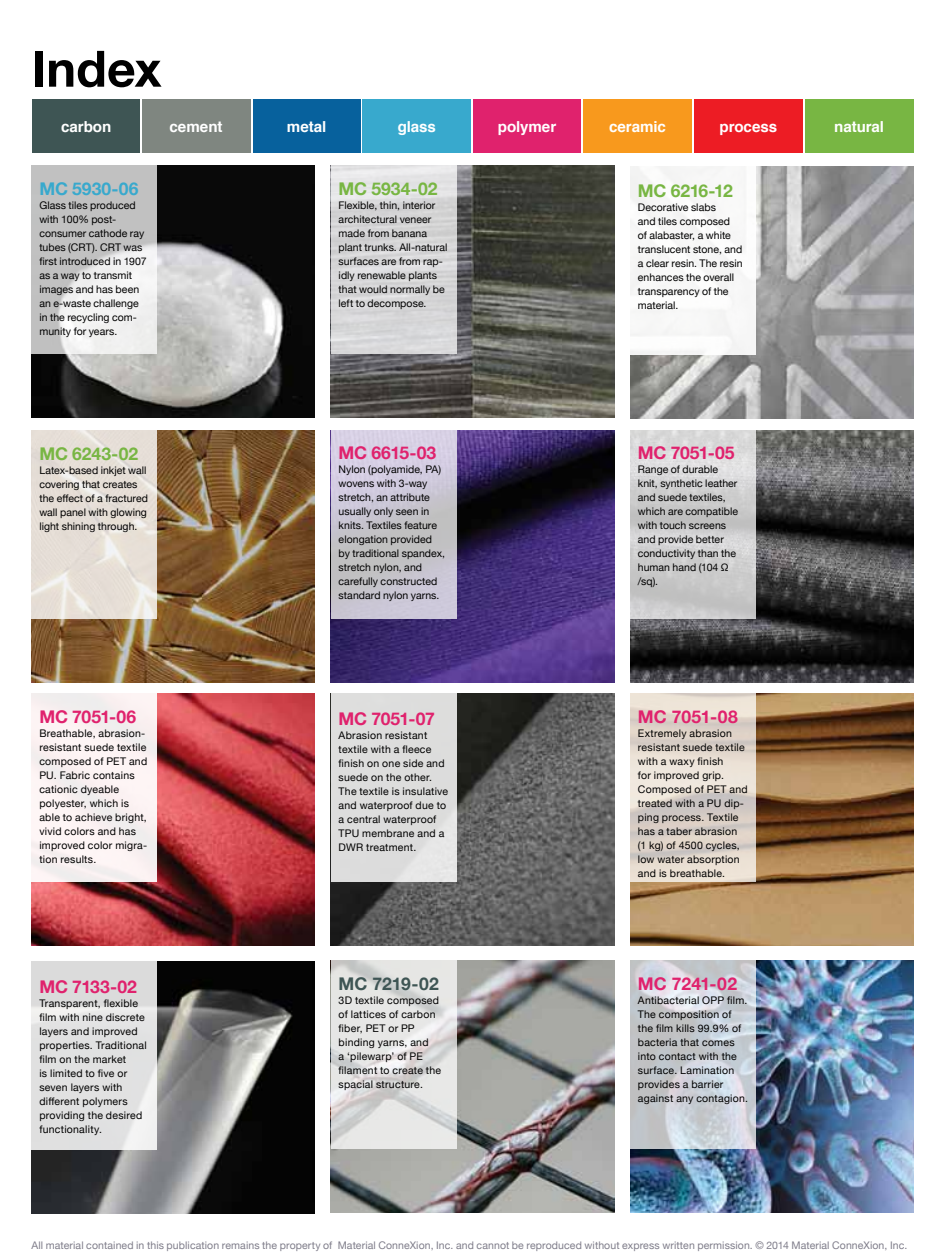
<style>
.page{position:relative;width:945px;height:1260px;background:#fff}
.page>*{position:absolute;margin:0;border:0;box-sizing:border-box;transform-origin:0 0}
.t1{font:700 50.23px "Helvetica Neue";color:#000}
.t2{font:700 17.5px "Helvetica Neue";letter-spacing:-.01em;color:#e0226d}
.t3{font:700 17.5px "Helvetica Neue";letter-spacing:-.005em;color:#78b643}
.t4{font:700 17.5px "Helvetica Neue";letter-spacing:.005em;color:#38a9cd}
.t5{font:700 17.5px "Helvetica Neue";color:#3e5554}
.t6{font:700 15.22px "Helvetica";letter-spacing:-.005em;color:#fff}
.t7{font:10.5px/14px "Helvetica Neue";letter-spacing:.01em;color:#000}
.t8{font:10.5px "Helvetica Neue";letter-spacing:.01em;color:#7f7d8a}
</style>
<div class="page">
<div style="left:32px;top:99px;width:108px;height:54px;background:#3e5554"></div>
<div style="left:473px;top:99px;width:108px;height:53px;background:#e0226d"></div>
<div style="left:583px;top:99px;width:109px;height:53px;background:#f8991d"></div>
<div style="left:142px;top:99px;width:108px;height:54px;background:#7f8680"></div>
<div style="left:253px;top:99px;width:108px;height:53px;background:#07619d"></div>
<div style="left:363px;top:99px;width:108px;height:53px;background:#38a9cd"></div>
<div style="left:694px;top:99px;width:109px;height:54px;background:#ed1c24"></div>
<div style="left:805px;top:99px;width:108px;height:54px;background:#78b643"></div>
<img style="left:630px;top:166px;width:284px;height:252px">
<img style="left:630px;top:430px;width:284px;height:252px">
<img style="left:630px;top:694px;width:284px;height:252px">
<img style="left:32px;top:431px;width:283px;height:252px">
<img style="left:32px;top:693px;width:283px;height:252px">
<img style="left:32px;top:962px;width:283px;height:252px">
<img style="left:32px;top:166px;width:283px;height:252px">
<img style="left:331px;top:430px;width:283px;height:252px">
<img style="left:331px;top:694px;width:283px;height:252px">
<div style="left:630px;top:166px;width:126px;height:188px;background:#f7f8f7"></div>
<svg style="left:630px;top:430px;width:126px;height:188px;background:#cfcfd0"></svg>
<svg style="left:630px;top:694px;width:126px;height:188px;background:#e1d7cd"></svg>
<svg style="left:32px;top:431px;width:126px;height:188px;background:#e5ded6"></svg>
<div style="left:32px;top:693px;width:126px;height:188px;background:#fbf1f2"></div>
<svg style="left:32px;top:962px;width:126px;height:188px;background:#e0e0e0"></svg>
<svg style="left:32px;top:166px;width:126px;height:188px;fill:#c1c1c1"></svg>
<svg style="left:331px;top:430px;width:126px;height:188px;background:#cac7d3"></svg>
<div style="left:331px;top:694px;width:126px;height:188px;background:#ddd"></div>
<img style="left:630px;top:961px;width:284px;height:252px">
<img style="left:331px;top:961px;width:283px;height:252px">
<svg style="left:630px;top:961px;width:126px;height:188px;background:#caced4"></svg>
<svg style="left:331px;top:961px;width:126px;height:188px;background:#e0e0df"></svg>
<img style="left:331px;top:165px;width:283px;height:252px">
<svg style="left:331px;top:165px;width:126px;height:188px;background:#d9d9da"></svg>
<h1 class="t1" style="left:32px;top:29px;width:132px">Index</h1>
<h3 class="t6" style="left:61px;top:114px;width:52px">carbon</h3>
<h3 class="t6" style="left:170px;top:114px;width:55px">cement</h3>
<h3 class="t6" style="left:287px;top:114px;width:41px">metal</h3>
<h3 class="t6" style="left:398px;top:114px;width:40px">glass</h3>
<h3 class="t6" style="left:498px;top:114px;width:60px">polymer</h3>
<h3 class="t6" style="left:609px;top:114px;width:58px">ceramic</h3>
<h3 class="t6" style="left:719px;top:114px;width:59px">process</h3>
<h3 class="t6" style="left:834px;top:114px;width:51px">natural</h3>
<h2 class="t4" style="left:39px;top:175px;width:101px">MC 5930-06</h2>
<p class="t7" style="left:39px;top:199px;width:109px">Glass tiles produced with 100% post&shy;consumer cathode ray tubes (CRT). CRT was first introduced in 1907 as a way to transmit images and has been an e-waste challenge in the recycling com&shy;munity for years.</p>
<h2 class="t3" style="left:39px;top:440px;width:100px">MC 6243-02</h2>
<p class="t7" style="left:39px;top:464px;width:110px">Latex-based inkjet wall covering that creates the effect of a fractured wall panel with glowing light shining through.</p>
<h2 class="t2" style="left:39px;top:703px;width:98px">MC 7051-06</h2>
<p class="t7" style="left:39px;top:727px;width:109px">Breathable, abrasion&shy;resistant suede textile composed of PET and<br>PU. Fabric contains cationic dyeable polyester, which is able to achieve bright, vivid colors and has improved color migra&shy;tion results.</p>
<h2 class="t2" style="left:39px;top:973px;width:99px">MC 7133-02</h2>
<p class="t7" style="left:39px;top:996px;width:109px">Transparent, flexible film with nine discrete layers and improved properties. Traditional film on the market<br>is limited to five or seven layers with different polymers providing the desired functionality.</p>
<h2 class="t3" style="left:339px;top:175px;width:100px">MC 5934-02</h2>
<p class="t7" style="left:339px;top:198px;width:110px">Flexible, thin, interior architectural veneer made from banana plant trunks. All-natural surfaces are from rap&shy;idly renewable plants that would normally be left to decompose.</p>
<h2 class="t2" style="left:339px;top:439px;width:99px">MC 6615-03</h2>
<p class="t7" style="left:339px;top:463px;width:108px">Nylon (polyamide, PA) wovens with 3-way stretch, an attribute usually only seen in knits. Textiles feature elongation provided by traditional spandex, stretch nylon, and carefully constructed standard nylon yarns.</p>
<h2 class="t2" style="left:339px;top:705px;width:98px">MC 7051-07</h2>
<p class="t7" style="left:339px;top:729px;width:111px">Abrasion resistant textile with a fleece finish on one side and suede on the other.<br>The textile is insulative and waterproof due to a central waterproof<br>TPU membrane and a<br>DWR treatment.</p>
<h2 class="t5" style="left:339px;top:970px;width:102px">MC 7219-02</h2>
<p class="t7" style="left:339px;top:994px;width:104px">3D textile composed of lattices of carbon fiber, PET or PP binding yarns, and<br>a ‘pilewarp’ of PE filament to create the spacial structure.</p>
<h2 class="t3" style="left:638px;top:177px;width:97px">MC 6216-12</h2>
<p class="t7" style="left:638px;top:201px;width:106px">Decorative slabs<br>and tiles composed<br>of alabaster, a white translucent stone, and a clear resin. The resin enhances the overall transparency of the material.</p>
<h2 class="t2" style="left:638px;top:439px;width:98px">MC 7051-05</h2>
<p class="t7" style="left:638px;top:463px;width:102px">Range of durable knit, synthetic leather and suede textiles, which are compatible with touch screens and provide better conductivity than the human hand (104 Ω /sq).</p>
<h2 class="t2" style="left:638px;top:703px;width:102px">MC 7051-08</h2>
<p class="t7" style="left:638px;top:727px;width:111px">Extremely abrasion resistant suede textile with a waxy finish<br>for improved grip.<br>Composed of PET and treated with a PU dip&shy;ping process. Textile has a taber abrasion (1 kg) of 4500 cycles, low water absorption and is breathable.</p>
<h2 class="t2" style="left:638px;top:970px;width:101px">MC 7241-02</h2>
<p class="t7" style="left:638px;top:994px;width:112px">Antibacterial OPP film.<br>The composition of the film kills 99.9% of bacteria that comes into contact with the surface. Lamination provides a barrier against any contagion.</p>
<p class="t8" style="left:32px;top:1238px;width:877px">All material contained in this publication remains the property of Material ConneXion, Inc. and cannot be reproduced without express written permission. © 2014 Material ConneXion, Inc.</p>
</div>
